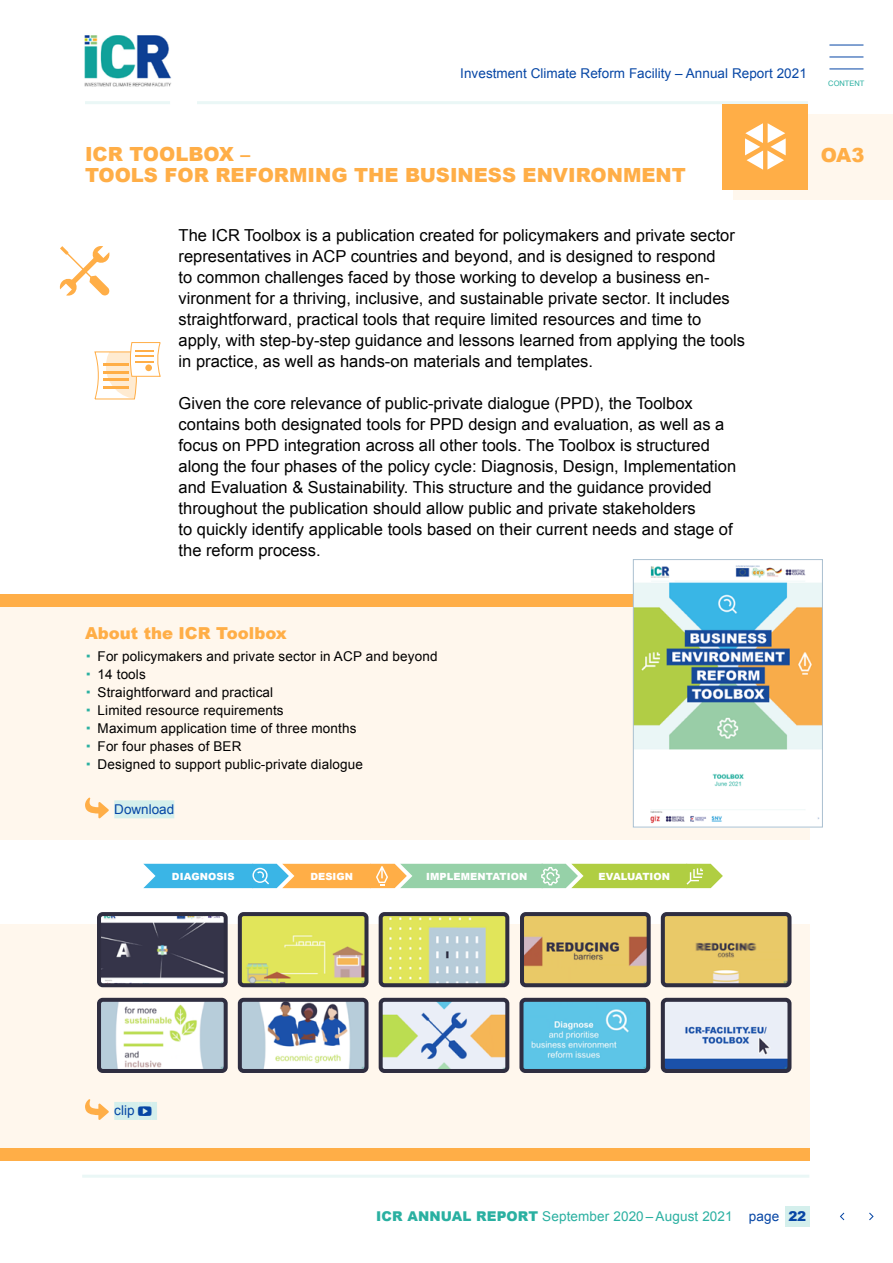
<style>
.page{position:relative;width:893px;height:1263px;background:#fff}
.page>*{position:absolute;margin:0;border:0;box-sizing:border-box;transform-origin:0 0}
.t1{font:900 19.5px/21px "Arial";color:#ffae47}
.t2{font:16.5px/21px "Arial";color:#000}
.t3{font:900 16.5px "Arial";color:#ffae47}
.t4{font:13.5px/18px "Arial";letter-spacing:.01em;color:#000}
.t5{font:13.5px "Arial";letter-spacing:.005em;color:#0646a5}
.t6{font:13.5px "Arial";letter-spacing:.01em;color:#2ab0a1}
.t7{font:900 9.9px "Arial";letter-spacing:.01em;color:#fff}
.t8{font:7.5px "Arial";color:#2ab0a1}
.s1{font-weight:900;color:#2ab0a1}
.s2{font-weight:900}
.s3{color:#0646a5}
.s4{font-weight:900;color:#0646a5}
</style>
<div class="page">
<img style="left:84px;top:35px;width:87px;height:52px">
<hr style="left:197px;top:101px;width:611px;height:3px;background:#eaf7f6">
<hr style="left:82px;top:1175px;width:727px;height:3px;background:#eaf7f6">
<hr style="left:85px;top:101px;width:85px;height:3px;background:#eaf7f6">
<hr style="left:829px;top:69px;width:34px;height:1px;background:#0646a5">
<hr style="left:829px;top:45px;width:34px;height:1px;background:#0646a5">
<hr style="left:829px;top:57px;width:34px;height:1px;background:#0646a5">
<div style="left:785px;top:1206px;width:24px;height:20px;background:#d4efec"></div>
<svg style="left:840px;top:1213px;width:33px;height:7px"></svg>
<div style="left:0;top:601px;width:810px;height:239px;background:#fff7ed"></div>
<div style="left:0;top:924px;width:810px;height:224px;background:#fff7ed"></div>
<div style="left:114px;top:800px;width:60px;height:18px;background:#d4efec"></div>
<div style="left:114px;top:1102px;width:24px;height:18px;background:#d4efec"></div>
<div style="left:138px;top:1102px;width:14px;height:18px;background:#d4efec"></div>
<div style="left:152px;top:1102px;width:5px;height:18px;background:#d4efec"></div>
<svg style="left:85px;top:797px;width:24px;height:21px"></svg>
<svg style="left:85px;top:1099px;width:24px;height:21px"></svg>
<div style="left:0;top:1148px;width:810px;height:13px;background:#ffae47"></div>
<svg style="left:143px;top:864px;width:580px;height:24px;background:#a2c692"></svg>
<div style="left:0;top:594px;width:810px;height:13px;background:#ffae47"></div>
<img style="left:635px;top:565px;width:186px;height:260px">
<div style="left:633px;top:559px;width:190px;height:268px;border:1px solid #aac0d0"></div>
<img style="left:243px;top:917px;width:120px;height:65px">
<div style="left:238px;top:912px;width:130px;height:75px;border:4px solid #2f2e41;border-radius:4px"></div>
<img style="left:384px;top:917px;width:120px;height:65px">
<div style="left:379px;top:912px;width:130px;height:75px;border:4px solid #2f2e41;border-radius:4px"></div>
<img style="left:102px;top:917px;width:121px;height:65px">
<div style="left:97px;top:912px;width:131px;height:75px;border:4px solid #2f2e41;border-radius:4px"></div>
<img style="left:243px;top:1003px;width:120px;height:65px">
<div style="left:238px;top:998px;width:130px;height:75px;border:4px solid #2f2e41;border-radius:4px"></div>
<img style="left:102px;top:1003px;width:121px;height:65px">
<div style="left:97px;top:998px;width:131px;height:75px;border:4px solid #2f2e41;border-radius:4px"></div>
<img style="left:384px;top:1003px;width:120px;height:65px">
<div style="left:379px;top:998px;width:130px;height:75px;border:4px solid #2f2e41;border-radius:4px"></div>
<img style="left:524px;top:1003px;width:121px;height:65px">
<div style="left:519px;top:998px;width:131px;height:75px;border:4px solid #2f2e41;border-radius:4px"></div>
<img style="left:666px;top:1003px;width:120px;height:65px">
<div style="left:661px;top:998px;width:130px;height:75px;border:4px solid #2f2e41;border-radius:4px"></div>
<img style="left:525px;top:917px;width:121px;height:65px">
<div style="left:520px;top:912px;width:131px;height:75px;border:4px solid #2f2e41;border-radius:4px"></div>
<img style="left:666px;top:917px;width:120px;height:65px">
<div style="left:661px;top:912px;width:130px;height:75px;border:4px solid #2f2e41;border-radius:4px"></div>
<svg style="left:94px;top:342px;width:67px;height:58px"></svg>
<div style="left:145px;top:364px;width:7px;height:7px;background:#ffae47;border-radius:50%"></div>
<svg style="left:59px;top:246px;width:51px;height:50px"></svg>
<div style="left:733px;top:115px;width:160px;height:85px;background:#fff7ed"></div>
<div style="left:723px;top:104px;width:85px;height:85px;background:#ffae47"></div>
<svg style="left:745px;top:123px;width:41px;height:47px"></svg>
<p class="t5" style="left:460px;top:65px;width:348px">Investment Climate Reform Facility – Annual Report 2021</p>
<p class="t8" style="left:828px;top:78px;width:38px">CONTENT</p>
<p class="t1" style="left:85px;top:143px;width:602px">ICR TOOLBOX –<br>TOOLS FOR REFORMING THE BUSINESS ENVIRONMENT</p>
<p class="t2" style="left:179px;top:225px;width:568px">The ICR Toolbox is a publication created for policymakers and private sector representatives in ACP countries and beyond, and is designed to respond<br>to common challenges faced by those working to develop a business en&shy;vironment for a thriving, inclusive, and sustainable private sector. It includes straightforward, practical tools that require limited resources and time to apply, with step-by-step guidance and lessons learned from applying the tools in practice, as well as hands-on materials and templates.</p>
<p class="t2" style="left:179px;top:393px;width:559px">Given the core relevance of public-private dialogue (PPD), the Toolbox contains both designated tools for PPD design and evaluation, as well as a focus on PPD integration across all other tools. The Toolbox is structured along the four phases of the policy cycle: Diagnosis, Design, Implementation and Evaluation &amp; Sustainability. This structure and the guidance provided throughout the publication should allow public and private stakeholders<br>to quickly identify applicable tools based on their current needs and stage of the reform process.</p>
<p class="t1" style="left:821px;top:144px;width:45px">OA3</p>
<p class="t3" style="left:85px;top:621px;width:203px">About the ICR Toolbox</p>
<p class="t4" style="left:86px;top:648px;width:353px"><span class="s1">∙</span> For policymakers and private sector in ACP and beyond <span class="s1">∙</span> 14 tools<br><span class="s1">∙</span> Straightforward and practical<br><span class="s1">∙</span> Limited resource requirements<br><span class="s1">∙</span> Maximum application time of three months<br><span class="s1">∙</span> For four phases of BER<br><span class="s1">∙</span> Designed to support public-private dialogue</p>
<p class="t5" style="left:114px;top:800px;width:62px">Download</p>
<p class="t7" style="left:172px;top:869px;width:64px">DIAGNOSIS</p>
<p class="t7" style="left:310px;top:869px;width:44px">DESIGN</p>
<p class="t7" style="left:426px;top:869px;width:103px">IMPLEMENTATION</p>
<p class="t7" style="left:598px;top:869px;width:73px">EVALUATION</p>
<p class="t5" style="left:114px;top:1102px;width:22px">clip</p>
<p class="t6" style="left:376px;top:1207px;width:431px"><span class="s2">ICR ANNUAL REPORT</span> September 2020 – August 2021 <span class="s3">page</span> <span class="s4">22</span></p>
</div>
